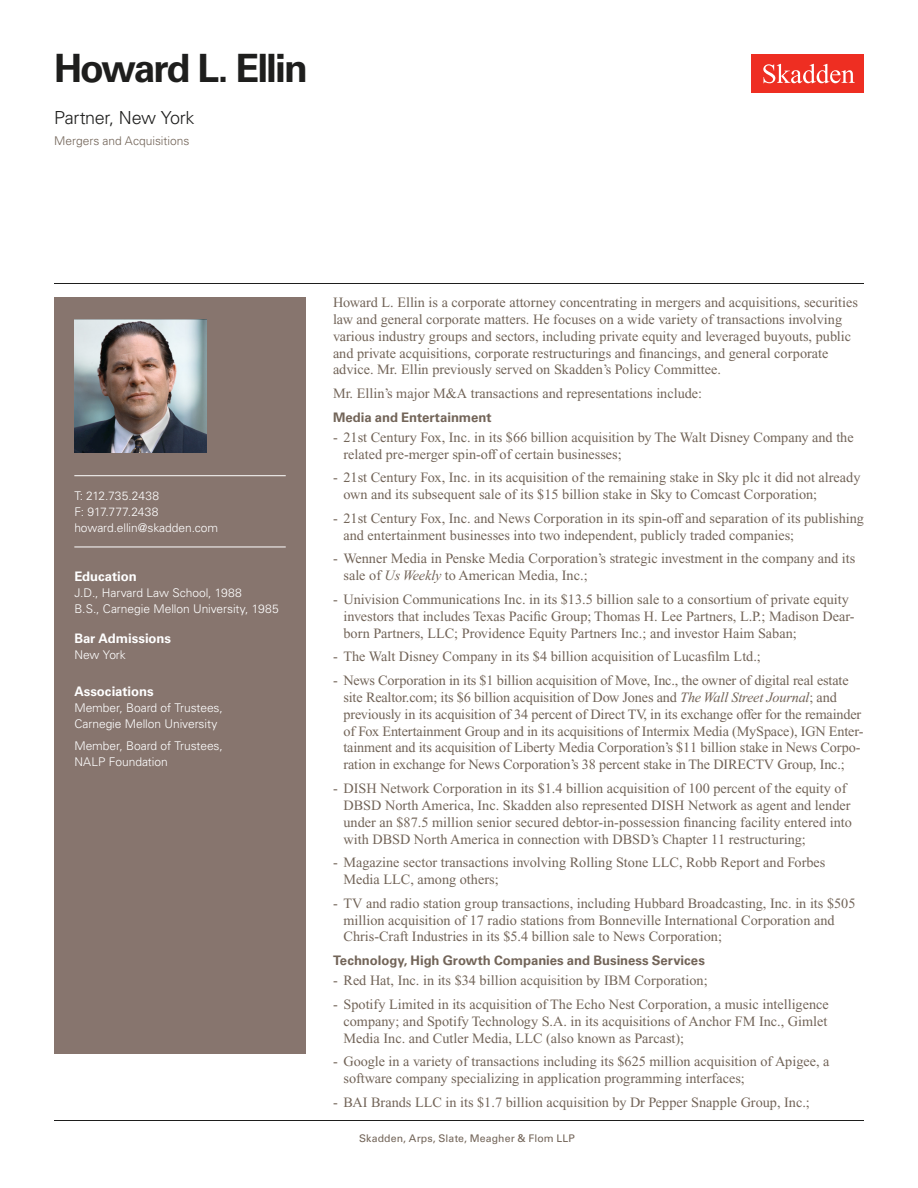
<style>
.page{position:relative;width:918px;height:1188px;background:#fff}
.page>*{position:absolute;margin:0;border:0;box-sizing:border-box;transform-origin:0 0}
.Name{font:700 39px "Univers LT Std";letter-spacing:-.05em;color:#1e1e1d}
.Title_and_Office{font:300 18px "Univers LT Std";letter-spacing:-.02em;color:#1e1e1d}
.Main_Body{font:14.25px/16.8px "Times New Roman PS Std";color:#726458}
.Main_Body_Subhead{font:700 13.2px "Univers LT Std";color:#726458}
.Bar_Admission_Educat{font:700 13.2px "Univers LT Std";letter-spacing:-.005em;color:#fff}
.Sidebar_text{font:300 12px/15.8px "Univers LT Std";letter-spacing:-.005em;color:#fff}
.Sidebar_text_no_para{font:300 12px "Univers LT Std";letter-spacing:-.005em;color:#fff}
.Email{font:300 12px "Univers LT Std";letter-spacing:-.005em;color:#fff}
.Practice{font:300 12px "Univers LT Std";color:#726458}
.Phone_Number{font:300 12px "Univers LT Std";letter-spacing:.005em;color:#fff}
.Fax_Number{font:300 12px "Univers LT Std";letter-spacing:.015em;color:#fff}
.Folio{font:10.5px "Univers LT Std";letter-spacing:.01em;color:#726458}
.s1{font-style:italic}
.s2{font-weight:700;color:#fff}
</style>
<div class="page">
<div style="left:752px;top:54px;width:112px;height:39px;background:#ee2e22"></div>
<svg style="left:763px;top:64px;width:92px;height:19px"></svg>
<div style="left:54px;top:297px;width:252px;height:756px;background:#87756e"></div>
<hr style="left:74px;top:475px;width:212px;height:1px;background:#fff">
<hr style="left:74px;top:547px;width:212px;height:1px;background:#fff">
<img style="left:74px;top:320px;width:132px;height:132px">
<hr style="left:54px;top:1120px;width:810px;height:1px;background:#1e1e1d">
<hr style="left:54px;top:283px;width:810px;height:1px;background:#1e1e1d">
<h1 class="Name" style="left:54px;top:46px;width:255px">Howard L. Ellin</h1>
<h2 class="Title_and_Office" style="left:54px;top:107px;width:142px">Partner, New York</h2>
<h3 class="Practice" style="left:54px;top:134px;width:137px">Mergers and Acquisitions</h3>
<p class="Phone_Number" style="left:74px;top:489px;width:86px">T: 212.735.2438</p>
<p class="Fax_Number" style="left:74px;top:504px;width:86px">F: 917.777.2438</p>
<p class="Email" style="left:74px;top:520px;width:145px">howard.ellin@skadden.com</p>
<h4 class="Bar_Admission_Educat" style="left:74px;top:569px;width:64px">Education</h4>
<p class="Sidebar_text_no_para" style="left:74px;top:586px;width:169px">J.D., Harvard Law School, 1988</p>
<p class="Sidebar_text_no_para" style="left:74px;top:601px;width:206px">B.S., Carnegie Mellon University, 1985</p>
<h4 class="Bar_Admission_Educat" style="left:74px;top:631px;width:98px">Bar Admissions</h4>
<p class="Sidebar_text" style="left:74px;top:647px;width:53px">New York</p>
<h4 class="Bar_Admission_Educat" style="left:74px;top:684px;width:81px">Associations</h4>
<p class="Sidebar_text" style="left:74px;top:700px;width:150px">Member, Board of Trustees,<br>Carnegie Mellon University</p>
<p class="Sidebar_text" style="left:74px;top:738px;width:150px">Member, Board of Trustees,<br>NALP Foundation</p>
<p class="Main_Body" style="left:333px;top:294px;width:526px">Howard L. Ellin is a corporate attorney concentrating in mergers and acquisitions, securities law and general corporate matters. He focuses on a wide variety of transactions involving various industry groups and sectors, including private equity and leveraged buyouts, public and private acquisitions, corporate restructurings and financings, and general corporate advice. Mr. Ellin previously served on Skadden’s Policy Committee.</p>
<p class="Main_Body" style="left:333px;top:385px;width:371px">Mr. Ellin’s major M&amp;A transactions and representations include:</p>
<p class="Main_Body_Subhead" style="left:333px;top:409px;width:160px">Media and Entertainment</p>
<p class="Main_Body" style="left:344px;top:429px;width:512px;text-indent:-10px">- 21st Century Fox, Inc. in its $66 billion acquisition by The Walt Disney Company and the related pre-merger spin-off of certain businesses;</p>
<p class="Main_Body" style="left:344px;top:469px;width:519px;text-indent:-10px">- 21st Century Fox, Inc. in its acquisition of the remaining stake in Sky plc it did not already own and its subsequent sale of its $15 billion stake in Sky to Comcast Corporation;</p>
<p class="Main_Body" style="left:344px;top:510px;width:522px;text-indent:-10px">- 21st Century Fox, Inc. and News Corporation in its spin-off and separation of its publishing and entertainment businesses into two independent, publicly traded companies;</p>
<p class="Main_Body" style="left:344px;top:550px;width:513px;text-indent:-10px">- Wenner Media in Penske Media Corporation’s strategic investment in the company and its sale of <span class="s1">Us Weekly</span> to American Media, Inc.;</p>
<p class="Main_Body" style="left:344px;top:591px;width:513px;text-indent:-10px">- Univision Communications Inc. in its $13.5 billion sale to a consortium of private equity investors that includes Texas Pacific Group; Thomas H. Lee Partners, L.P.; Madison Dear&shy;born Partners, LLC; Providence Equity Partners Inc.; and investor Haim Saban;</p>
<p class="Main_Body" style="left:333px;top:648px;width:429px">- The Walt Disney Company in its $4 billion acquisition of Lucasfilm Ltd.;</p>
<p class="Main_Body" style="left:344px;top:672px;width:521px;text-indent:-10px">- News Corporation in its $1 billion acquisition of Move, Inc., the owner of digital real estate site Realtor.com; its $6 billion acquisition of Dow Jones and <span class="s1">The Wall Street Journal</span>; and previously in its acquisition of 34 percent of Direct TV, in its exchange offer for the remainder of Fox Entertainment Group and in its acquisitions of Intermix Media (MySpace), IGN Enter&shy;tainment and its acquisition of Liberty Media Corporation’s $11 billion stake in News Corpo&shy;ration in exchange for News Corporation’s 38 percent stake in The DIRECTV Group, Inc.;</p>
<p class="Main_Body" style="left:344px;top:780px;width:510px;text-indent:-10px">- DISH Network Corporation in its $1.4 billion acquisition of 100 percent of the equity of DBSD North America, Inc. Skadden also represented DISH Network as agent and lender under an $87.5 million senior secured debtor-in-possession financing facility entered into with DBSD North America in connection with DBSD’s Chapter 11 restructuring;</p>
<p class="Main_Body" style="left:344px;top:854px;width:483px;text-indent:-10px">- Magazine sector transactions involving Rolling Stone LLC, Robb Report and Forbes<br>Media LLC, among others;</p>
<p class="Main_Body" style="left:344px;top:895px;width:514px;text-indent:-10px">- TV and radio station group transactions, including Hubbard Broadcasting, Inc. in its $505 million acquisition of 17 radio stations from Bonneville International Corporation and<br>Chris-Craft Industries in its $5.4 billion sale to News Corporation;</p>
<p class="Main_Body_Subhead" style="left:333px;top:953px;width:373px">Technology, High Growth Companies and Business Services</p>
<p class="Main_Body" style="left:333px;top:972px;width:376px">- Red Hat, Inc. in its $34 billion acquisition by IBM Corporation;</p>
<p class="Main_Body" style="left:344px;top:996px;width:487px;text-align:justify;text-indent:-10px">- Spotify Limited in its acquisition of The Echo Nest Corporation, a music intelligence company; and Spotify Technology S.A. in its acquisitions of Anchor FM Inc., Gimlet Media Inc. and Cutler Media, LLC (also known as Parcast);</p>
<p class="Main_Body" style="left:344px;top:1053px;width:488px;text-indent:-10px">- Google in a variety of transactions including its $625 million acquisition of Apigee, a software company specializing in application programming interfaces;</p>
<p class="Main_Body" style="left:333px;top:1094px;width:478px">- BAI Brands LLC in its $1.7 billion acquisition by Dr Pepper Snapple Group, Inc.;</p>
<p class="Folio" style="left:343px;top:1132px;width:233px"><span class="s2">1</span> Skadden, Arps, Slate, Meagher &amp; Flom LLP</p>
</div>
